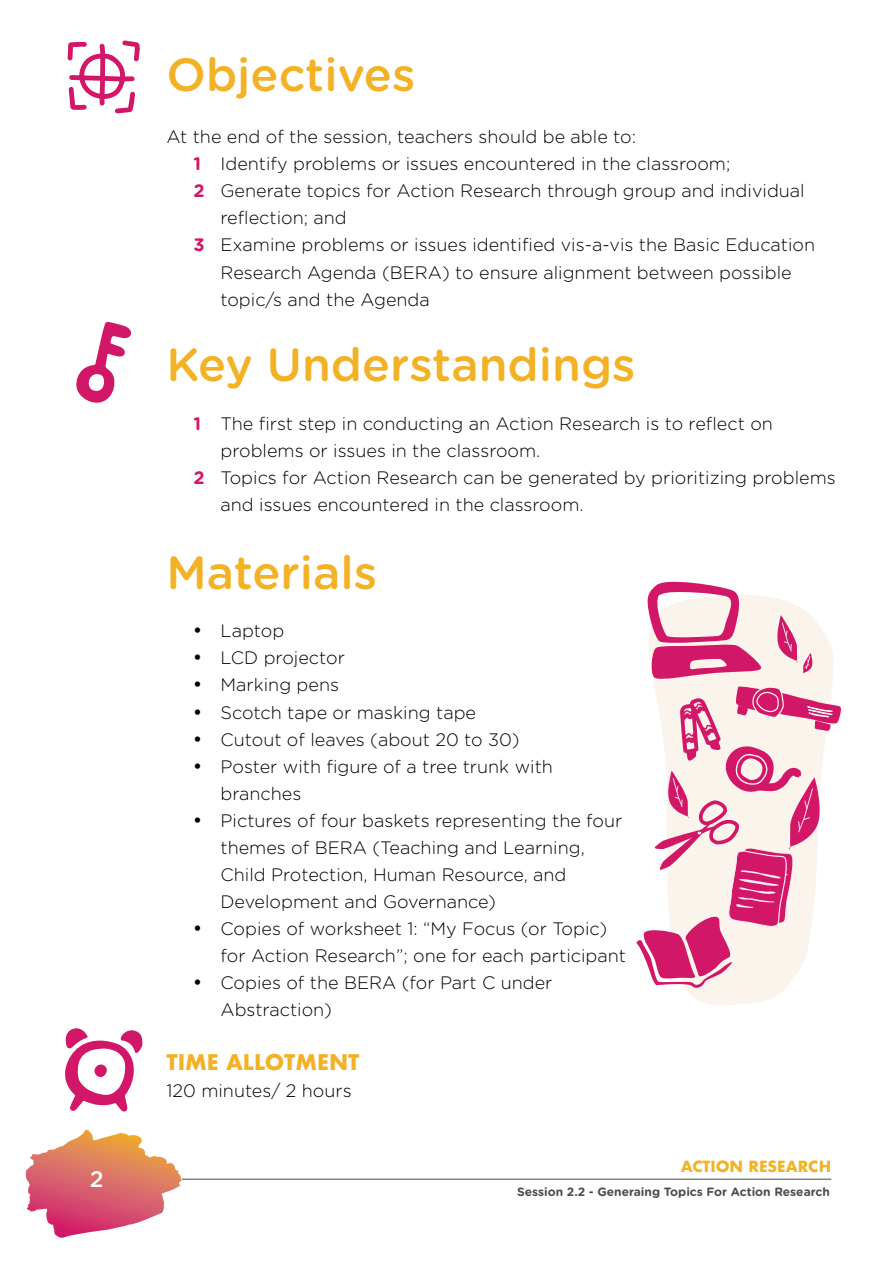
<style>
.page{position:relative;width:894px;height:1263px;background:#fff}
.page>*{position:absolute;margin:0;border:0;box-sizing:border-box;transform-origin:0 0}
.t1{font:500 46.5px "Gotham Rounded";color:#f3b125}
.t2{font:500 22.5px "Gotham Rounded";color:#fff}
.t3{font:700 21px "Futura";color:#f3b125}
.t4{font:300 18px/27px "Gotham Rounded";color:#000}
.t5{font:700 15px "Futura";color:#f3b125}
.t6{font:700 12px "Gotham Rounded";color:#4d4d4f}
.s1{font-weight:700;color:#d21668}
</style>
<div class="page">
<hr style="left:182px;top:1178px;width:649px;height:2px;background:#818386">
<svg style="left:26px;top:1129px;width:156px;height:107px"></svg>
<svg style="left:67px;top:40px;width:73px;height:74px"></svg>
<svg style="left:76px;top:321px;width:56px;height:82px"></svg>
<svg style="left:688px;top:991px;width:94px;height:15px"></svg>
<svg style="left:636px;top:581px;width:206px;height:410px"></svg>
<svg style="left:65px;top:1028px;width:77px;height:83px"></svg>
<div style="left:94px;top:1064px;width:13px;height:13px;background:#d21668;border-radius:6px"></div>
<p class="t2" style="left:90px;top:1162px;width:15px">2</p>
<h1 class="t1" style="left:166px;top:42px;width:250px">Objectives</h1>
<p class="t4" style="left:166px;top:123px;width:471px">At the end of the session, teachers should be able to:</p>
<p class="t4" style="left:193px;top:150px;width:538px"><span class="s1">1</span> Identify problems or issues encountered in the classroom;</p>
<p class="t4" style="left:193px;top:177px;width:612px"><span class="s1">2</span> Generate topics for Action Research through group and individual</p>
<p class="t4" style="left:220px;top:204px;width:128px">reflection; and</p>
<p class="t4" style="left:193px;top:231px;width:623px"><span class="s1">3</span> Examine problems or issues identified vis-a-vis the Basic Education</p>
<p class="t4" style="left:220px;top:258px;width:572px">Research Agenda (BERA) to ensure alignment between possible</p>
<p class="t4" style="left:220px;top:285px;width:211px">topic/s and the Agenda</p>
<h1 class="t1" style="left:166px;top:331px;width:470px">Key Understandings</h1>
<p class="t4" style="left:193px;top:409px;width:580px"><span class="s1">1</span> The first step in conducting an Action Research is to reflect on</p>
<p class="t4" style="left:220px;top:436px;width:321px">problems or issues in the classroom.</p>
<p class="t4" style="left:193px;top:463px;width:643px"><span class="s1">2</span> Topics for Action Research can be generated by prioritizing problems</p>
<p class="t4" style="left:220px;top:490px;width:364px">and issues encountered in the classroom.</p>
<h1 class="t1" style="left:166px;top:539px;width:212px">Materials</h1>
<p class="t4" style="left:193px;top:617px;width:92px">• Laptop</p>
<p class="t4" style="left:193px;top:644px;width:153px">• LCD projector</p>
<p class="t4" style="left:193px;top:671px;width:147px">• Marking pens</p>
<p class="t4" style="left:193px;top:698px;width:284px">• Scotch tape or masking tape</p>
<p class="t4" style="left:193px;top:725px;width:327px">• Cutout of leaves (about 20 to 30)</p>
<p class="t4" style="left:220px;top:752px;width:334px;text-indent:-27px">• Poster with figure of a tree trunk with branches</p>
<p class="t4" style="left:220px;top:806px;width:403px;text-indent:-27px">• Pictures of four baskets representing the four themes of BERA (Teaching and Learning, Child Protection, Human Resource, and Development and Governance)</p>
<p class="t4" style="left:220px;top:914px;width:407px;text-indent:-27px">• Copies of worksheet 1: “My Focus (or Topic) for Action Research”; one for each participant</p>
<p class="t4" style="left:220px;top:968px;width:333px;text-indent:-27px">• Copies of the BERA (for Part C under<br>Abstraction)</p>
<p class="t3" style="left:166px;top:1046px;width:194px">TIME ALLOTMENT</p>
<p class="t4" style="left:166px;top:1076px;width:187px">120 minutes/ 2 hours</p>
<p class="t5" style="left:680px;top:1155px;width:152px">ACTION RESEARCH</p>
<p class="t6" style="left:517px;top:1183px;width:314px">Session 2.2 - Generaing Topics For Action Research</p>
</div>
